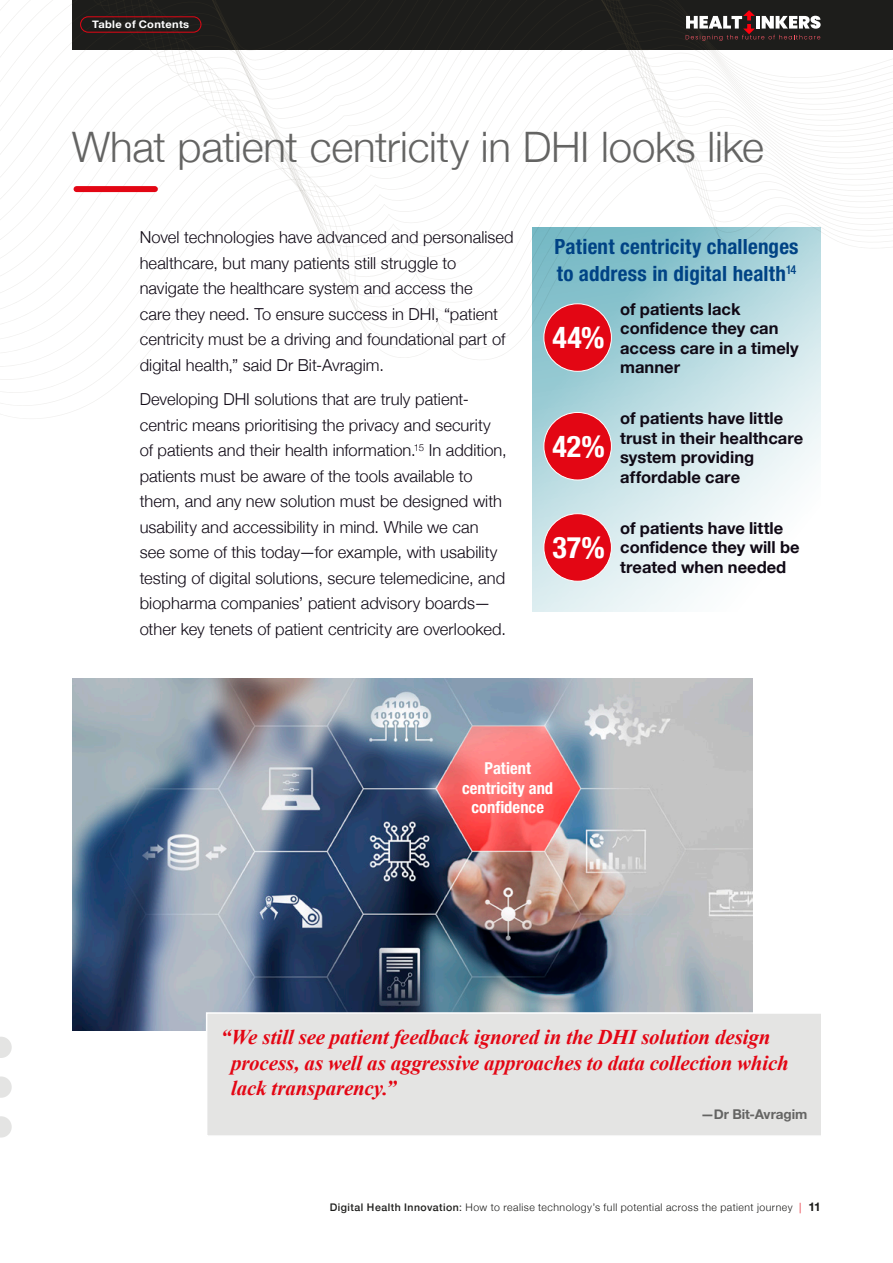
<style>
.page{position:relative;width:893px;height:1263px;background:#fff}
.page>*{position:absolute;margin:0;border:0;box-sizing:border-box;transform-origin:0 0}
.t1{font:300 42px "Helvetica Neue";letter-spacing:-.005em;color:#646463}
.t2{font:700 condensed 30px "Helvetica Neue";color:#fff}
.t3{font:italic 700 21px/25.5px "Times New Roman";letter-spacing:-.01em;color:#e30614}
.t4{font:700 condensed 21px/27px "Helvetica Neue LT Pro";letter-spacing:.01em;color:#004385}
.t5{font:300 16.5px/25.5px "Helvetica Neue";letter-spacing:.005em;color:#100915}
.t6{font:700 16.5px/19.5px "Helvetica Neue";color:#100915}
.t7{font:700 condensed 16.5px/19.5px "Helvetica Neue LT Pro";letter-spacing:.005em;color:#fff;text-align:center}
.t8{font:700 13.5px "Helvetica Neue";letter-spacing:-.005em;color:#646463}
.t9{font:300 10.5px "Helvetica Neue";letter-spacing:.045em;color:#1d1d1b}
.t10{font:700 10.5px "Helvetica Neue";letter-spacing:.025em;color:#fff;scale:1.06 1}
.s1{font-weight:500}
.s2{font-weight:400}
.s3{color:#e30614}
.s4{font-weight:700;font-size:12px}
</style>
<div class="page">
<svg style="left:0;top:1037px;width:12px;height:21px"></svg>
<svg style="left:0;top:1076px;width:12px;height:22px"></svg>
<svg style="left:0;top:1116px;width:12px;height:21px"></svg>
<svg style="left:0;top:154px;width:893px;height:265px"></svg>
<div style="left:72px;top:0;width:821px;height:50px;background:#1d1d1b"></div>
<div style="left:80px;top:16px;width:121px;height:17px;border:1px solid #e30614;border-radius:8px"></div>
<div style="left:76px;top:186px;width:79px;height:6px;background:#e30614"></div>
<svg style="left:532px;top:227px;width:289px;height:385px"></svg>
<div style="left:544px;top:304px;width:67px;height:67px;background:#e30614;border-radius:50%"></div>
<div style="left:543px;top:303px;width:69px;height:69px;border:1px solid #fff;border-radius:50%"></div>
<div style="left:544px;top:412px;width:67px;height:68px;background:#e30614;border-radius:50%"></div>
<div style="left:543px;top:412px;width:69px;height:68px;border:1px solid #fff;border-radius:50%"></div>
<div style="left:544px;top:514px;width:67px;height:67px;background:#e30614;border-radius:50%"></div>
<div style="left:543px;top:513px;width:69px;height:69px;border:1px solid #fff;border-radius:50%"></div>
<img style="left:72px;top:678px;width:680px;height:353px">
<div style="left:205px;top:1011px;width:616px;height:124px;background:#e4e4e3"></div>
<p class="t10" style="left:92px;top:16px;width:93px">Table of Contents</p>
<h1 class="t1" style="left:72px;top:113px;width:694px">What patient centricity in DHI looks like</h1>
<p class="t5" style="left:140px;top:223px;width:375px">Novel technologies have advanced and personalised healthcare, but many patients still struggle to navigate the healthcare system and access the<br>care they need. To ensure success in DHI, “patient centricity must be a driving and foundational part of digital health,” said Dr Bit-Avragim.</p>
<p class="t5" style="left:140px;top:385px;width:369px">Developing DHI solutions that are truly patient&shy;centric means prioritising the privacy and security of patients and their health information.<sup>15</sup> In addition, patients must be aware of the tools available to them, and any new solution must be designed with usability and accessibility in mind. While we can see some of this today—for example, with usability testing of digital solutions, secure telemedicine, and biopharma companies’ patient advisory boards— other key tenets of patient centricity are overlooked.</p>
<p class="t4" style="left:554px;top:233px;width:246px">Patient centricity challenges to address in digital health<sup>14</sup></p>
<h2 class="t2" style="left:553px;top:312px;width:54px">44%</h2>
<h2 class="t2" style="left:552px;top:421px;width:54px">42%</h2>
<h2 class="t2" style="left:552px;top:522px;width:54px">37%</h2>
<p class="t6" style="left:620px;top:299px;width:180px">of patients lack confidence they can access care in a timely manner</p>
<p class="t6" style="left:620px;top:409px;width:185px">of patients have little trust in their healthcare system providing affordable care</p>
<p class="t6" style="left:620px;top:518px;width:181px">of patients have little confidence they will be treated when needed</p>
<p class="t7" style="left:462px;top:759px;width:92px">Patient centricity and confidence</p>
<p class="t3" style="left:231px;top:1024px;width:559px;text-indent:-10px">“We still see patient feedback ignored in the DHI solution design process, as well as aggressive approaches to data collection which lack transparency.”</p>
<p class="t8" style="left:701px;top:1104px;width:108px">—Dr Bit-Avragim</p>
<p class="t9" style="left:330px;top:1198px;width:493px"><span class="s1">Digital Health Innovation</span><span class="s2">:</span> How to realise technology’s full potential across the patient journey <span class="s3">|</span> <span class="s4">11</span></p>
</div>
